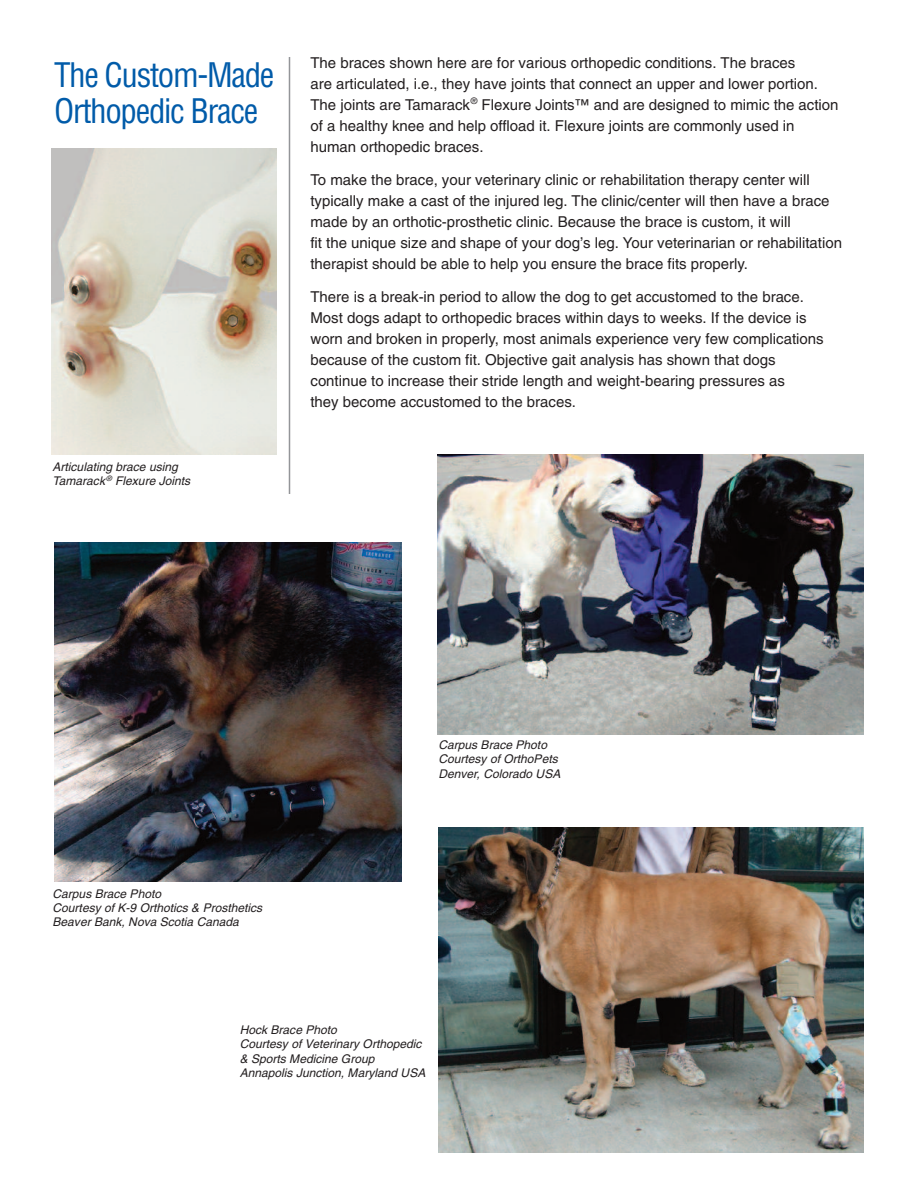
<style>
.page{position:relative;width:918px;height:1188px;background:#fff}
.page>*{position:absolute;margin:0;border:0;box-sizing:border-box;transform-origin:0 0}
.t1{font:condensed 33px/36px "Helvetica";letter-spacing:-.04em;color:#015ba9}
.t2{font:15px/21px "Helvetica";color:#231f20}
.t3{font:italic 12px/14.4px "Helvetica";letter-spacing:.005em;color:#231f20}
</style>
<div class="page">
<hr style="left:289px;top:57px;width:1px;height:437px;background:#939598">
<img style="left:438px;top:455px;width:426px;height:280px">
<img style="left:54px;top:543px;width:348px;height:338px">
<img style="left:438px;top:827px;width:425px;height:326px">
<img style="left:52px;top:148px;width:225px;height:306px">
<h1 class="t1" style="left:54px;top:58px;width:222px">The Custom-Made<br>Orthopedic Brace</h1>
<p class="t3" style="left:52px;top:460px;width:139px">Articulating brace using<br>Tamarack <sup>®</sup> Flexure Joints</p>
<p class="t2" style="left:310px;top:54px;width:530px">The braces shown here are for various orthopedic conditions. The braces<br>are articulated, i.e., they have joints that connect an upper and lower portion.<br>The joints are Tamarack<sup>®</sup> Flexure Joints™ and are designed to mimic the action of a healthy knee and help offload it. Flexure joints are commonly used in human orthopedic braces.</p>
<p class="t2" style="left:311px;top:171px;width:533px">To make the brace, your veterinary clinic or rehabilitation therapy center will typically make a cast of the injured leg. The clinic/center will then have a brace made by an orthotic-prosthetic clinic. Because the brace is custom, it will<br>fit the unique size and shape of your dog’s leg. Your veterinarian or rehabilitation therapist should be able to help you ensure the brace fits properly.</p>
<p class="t2" style="left:311px;top:288px;width:515px">There is a break-in period to allow the dog to get accustomed to the brace.<br>Most dogs adapt to orthopedic braces within days to weeks. If the device is worn and broken in properly, most animals experience very few complications because of the custom fit. Objective gait analysis has shown that dogs continue to increase their stride length and weight-bearing pressures as<br>they become accustomed to the braces.</p>
<p class="t3" style="left:52px;top:887px;width:211px">Carpus Brace Photo<br>Courtesy of K-9 Orthotics &amp; Prosthetics<br>Beaver Bank, Nova Scotia Canada</p>
<p class="t3" style="left:438px;top:739px;width:124px">Carpus Brace Photo<br>Courtesy of OrthoPets<br>Denver, Colorado USA</p>
<p class="t3" style="left:240px;top:1024px;width:187px">Hock Brace Photo<br>Courtesy of Veterinary Orthopedic &amp; Sports Medicine Group<br>Annapolis Junction, Maryland USA</p>
</div>
